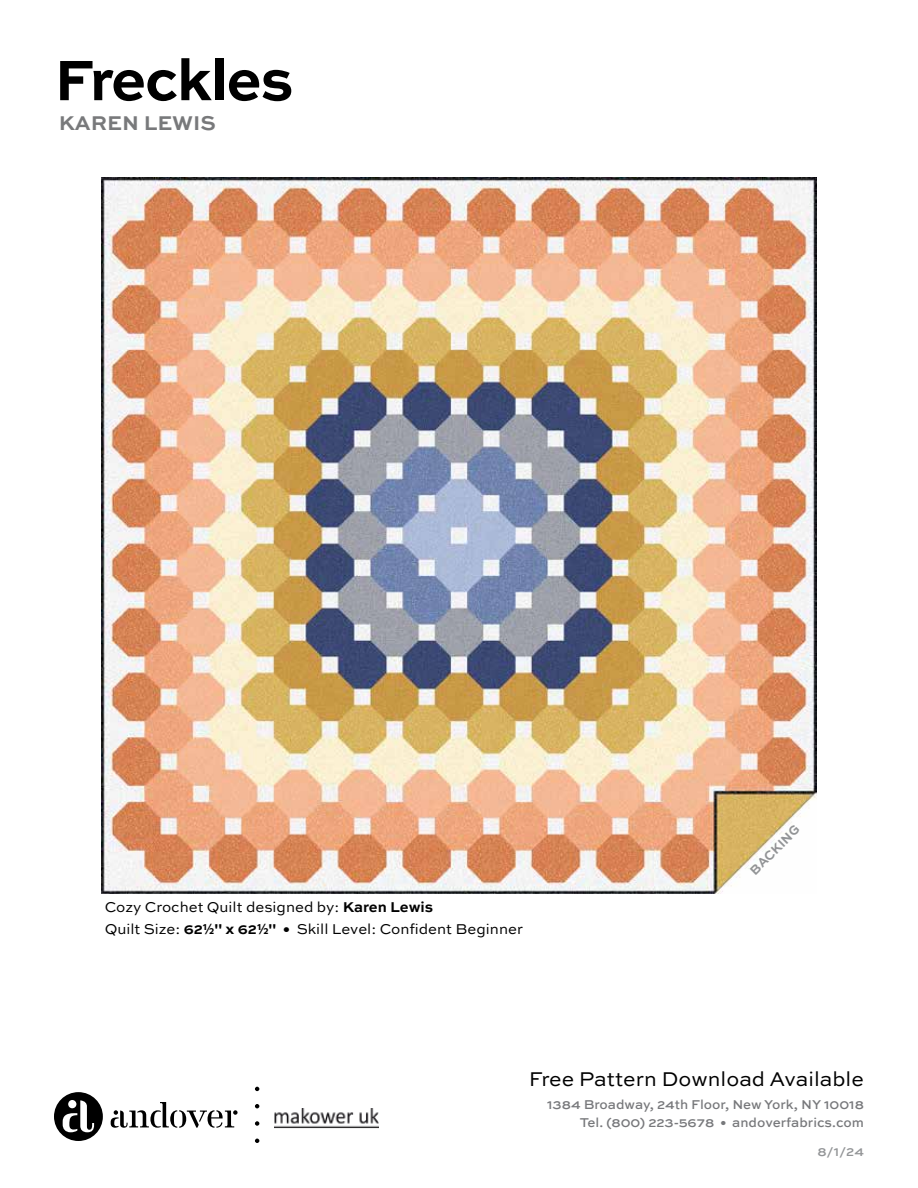
<style>
.page{position:relative;width:918px;height:1188px;background:#fff}
.page>*{position:absolute;margin:0;border:0;box-sizing:border-box;transform-origin:0 0}
.t1{font:700 60px "Sweet Sans";letter-spacing:-.025em;color:#000}
.t2{font:21px "Sweet Sans";color:#000}
.t3{font:700 21px "Sweet Sans";color:#78797b}
.t4{font:15px/22.5px "Sweet Sans";color:#000}
.t5{font:500 13.5px/18px "Sweet Sans";color:#77787b;text-align:right}
.t6{font:700 13.5px "Sweet Sans Pro";color:#929496;scale:.95 1}
.t7{font:500 13.5px "Sweet Sans Pro";color:#929496}
.s1{font-weight:700}
.s2{font-family:"Utile";font-weight:700}
</style>
<div class="page">
<img style="left:101px;top:178px;width:716px;height:715px">
<svg style="left:255px;top:1139px;width:4px;height:4px"></svg>
<svg style="left:255px;top:1121px;width:4px;height:5px"></svg>
<svg style="left:255px;top:1104px;width:4px;height:4px"></svg>
<svg style="left:255px;top:1087px;width:4px;height:4px"></svg>
<svg style="left:111px;top:1102px;width:127px;height:26px"></svg>
<img style="left:275px;top:1108px;width:104px;height:20px">
<div style="left:54px;top:1092px;width:49px;height:49px;background:#000;border-radius:50%"></div>
<svg style="left:63px;top:1100px;width:31px;height:32px"></svg>
<div style="left:68px;top:1100px;width:8px;height:8px;background:#fff;border-radius:50%"></div>
<h1 class="t1" style="left:54px;top:45px;width:241px">Freckles</h1>
<h2 class="t3" style="left:59px;top:111px;width:159px">KAREN LEWIS</h2>
<p class="t4" style="left:105px;top:896px;width:420px">Cozy Crochet Quilt designed by: <span class="s1">Karen Lewis<br></span>Quilt Size: <span class="s1">62</span><span class="s2">1/2</span><span class="s1">" x 62</span><span class="s2">1/2</span><span class="s1">" •</span> Skill Level: Confident Beginner</p>
<p class="t6" style="left:745px;top:865px;width:70px;rotate:-45deg">BACKING</p>
<h2 class="t2" style="left:529px;top:1067px;width:337px">Free Pattern Download Available</h2>
<p class="t5" style="left:547px;top:1096px;width:318px">1384 Broadway, 24th Floor, New York, NY 10018<br>Tel. (800) 223-5678 • andoverfabrics.com</p>
<p class="t7" style="left:817px;top:1141px;width:48px">8/1/24</p>
</div>
